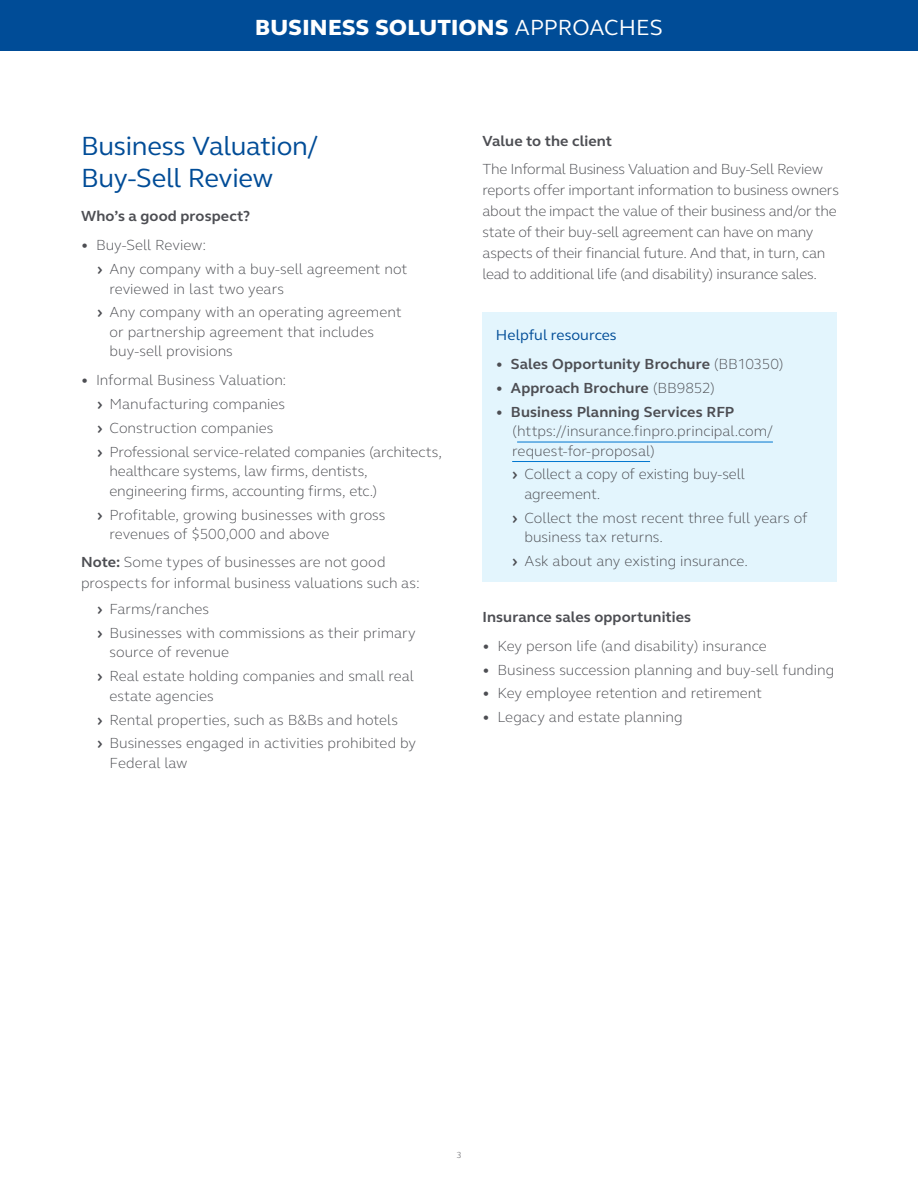
<style>
.page{position:relative;width:918px;height:1188px;background:#fff}
.page>*{position:absolute;margin:0;border:0;box-sizing:border-box;transform-origin:0 0}
.t1{font:27px/31.5px "FS Elliot Pro";letter-spacing:-.01em;color:#004c97}
.t2{font:800 22.5px "FS Elliot Pro";letter-spacing:.015em;color:#fff}
.t3{font:300 15px/23.9px "FS Elliot Pro";letter-spacing:-.005em;color:#4d4e53}
.t4{font:700 15px "FS Elliot Pro";letter-spacing:.01em;color:#4d4e53}
.t5{font:15px "FS Elliot Pro";color:#004c97}
.t6{font:300 9px "FS Elliot Pro";color:#4d4e53}
.s1{font-weight:400}
.s2{font-weight:700}
.s3{font-weight:300}
</style>
<div class="page">
<div style="left:0;top:0;width:918px;height:51px;background:#004c97"></div>
<div style="left:482px;top:313px;width:355px;height:269px;background:#e3f5fd"></div>
<hr style="left:517px;top:442px;width:256px;height:1px;background:#0076cf">
<hr style="left:512px;top:461px;width:138px;height:1px;background:#0076cf">
<h2 class="t2" style="left:255px;top:12px;width:409px">BUSINESS SOLUTIONS <span class="s1">APPROACHES</span></h2>
<h1 class="t1" style="left:81px;top:130px;width:238px">Business Valuation/<br>Buy-Sell Review</h1>
<p class="t4" style="left:81px;top:206px;width:171px">Who’s a good prospect?</p>
<p class="t3" style="left:98px;top:233px;width:311px;text-indent:-16px"><span class="s2">•</span> Buy-Sell Review:<br><span class="s2">›</span> Any company with a buy-sell agreement not</p>
<p class="t3" style="left:98px;top:276px;width:306px;text-indent:12px">reviewed in last two years<br><span class="s2">›</span> Any company with an operating agreement</p>
<p class="t3" style="left:110px;top:322px;width:266px;line-height:19.5px">or partnership agreement that includes buy-sell provisions</p>
<p class="t3" style="left:98px;top:368px;width:346px;text-indent:-16px"><span class="s2">•</span> Informal Business Valuation:<br><span class="s2">›</span> Manufacturing companies<br><span class="s2">›</span> Construction companies<br><span class="s2">›</span> Professional service-related companies (architects,</p>
<p class="t3" style="left:110px;top:461px;width:269px;line-height:19.5px">healthcare systems, law firms, dentists, engineering firms, accounting firms, etc.)</p>
<p class="t3" style="left:110px;top:504px;width:278px;line-height:19.5px;text-indent:-12px"><span class="s2">›</span> Profitable, growing businesses with gross revenues of $500,000 and above</p>
<p class="t3" style="left:81px;top:551px;width:340px;line-height:21px"><span class="s2">Note:</span> Some types of businesses are not good prospects for informal business valuations such as:</p>
<p class="t3" style="left:98px;top:597px;width:320px"><span class="s2">›</span> Farms/ranches<br><span class="s2">›</span> Businesses with commissions as their primary</p>
<p class="t3" style="left:98px;top:640px;width:318px;text-indent:12px">source of revenue<br><span class="s2">›</span> Real estate holding companies and small real</p>
<p class="t3" style="left:98px;top:683px;width:320px;text-indent:12px">estate agencies<br><span class="s2">›</span> Rental properties, such as B&amp;Bs and hotels<br><span class="s2">›</span> Businesses engaged in activities prohibited by</p>
<p class="t3" style="left:110px;top:750px;width:80px">Federal law</p>
<p class="t4" style="left:482px;top:131px;width:131px">Value to the client</p>
<p class="t3" style="left:482px;top:158px;width:358px;line-height:21px">The Informal Business Valuation and Buy-Sell Review reports offer important information to business owners about the impact the value of their business and/or the state of their buy-sell agreement can have on many aspects of their financial future. And that, in turn, can lead to additional life (and disability) insurance sales.</p>
<p class="t5" style="left:496px;top:325px;width:122px">Helpful resources</p>
<p class="t4" style="left:496px;top:354px;width:289px">• Sales Opportunity Brochure <span class="s3">(BB10350)</span></p>
<p class="t4" style="left:496px;top:378px;width:221px">• Approach Brochure <span class="s3">(BB9852)</span></p>
<p class="t4" style="left:496px;top:401px;width:240px">• Business Planning Services RFP</p>
<p class="t3" style="left:512px;top:421px;width:262px;line-height:19.5px">(https://insurance.finpro.principal.com/ request-for-proposal)</p>
<p class="t3" style="left:524px;top:464px;width:222px;line-height:19.5px;text-indent:-12px"><span class="s2">›</span> Collect a copy of existing buy-sell agreement.</p>
<p class="t3" style="left:524px;top:507px;width:285px;line-height:19.5px;text-indent:-12px"><span class="s2">›</span> Collect the most recent three full years of business tax returns.</p>
<p class="t3" style="left:512px;top:549px;width:237px"><span class="s2">›</span> Ask about any existing insurance.</p>
<p class="t4" style="left:482px;top:607px;width:210px">Insurance sales opportunities</p>
<p class="t3" style="left:482px;top:633px;width:286px"><span class="s2">•</span> Key person life (and disability) insurance</p>
<p class="t3" style="left:482px;top:657px;width:353px"><span class="s2">•</span> Business succession planning and buy-sell funding</p>
<p class="t3" style="left:482px;top:681px;width:281px"><span class="s2">•</span> Key employee retention and retirement</p>
<p class="t3" style="left:482px;top:705px;width:202px"><span class="s2">•</span> Legacy and estate planning</p>
<p class="t6" style="left:456px;top:1149px;width:7px">3</p>
</div>
